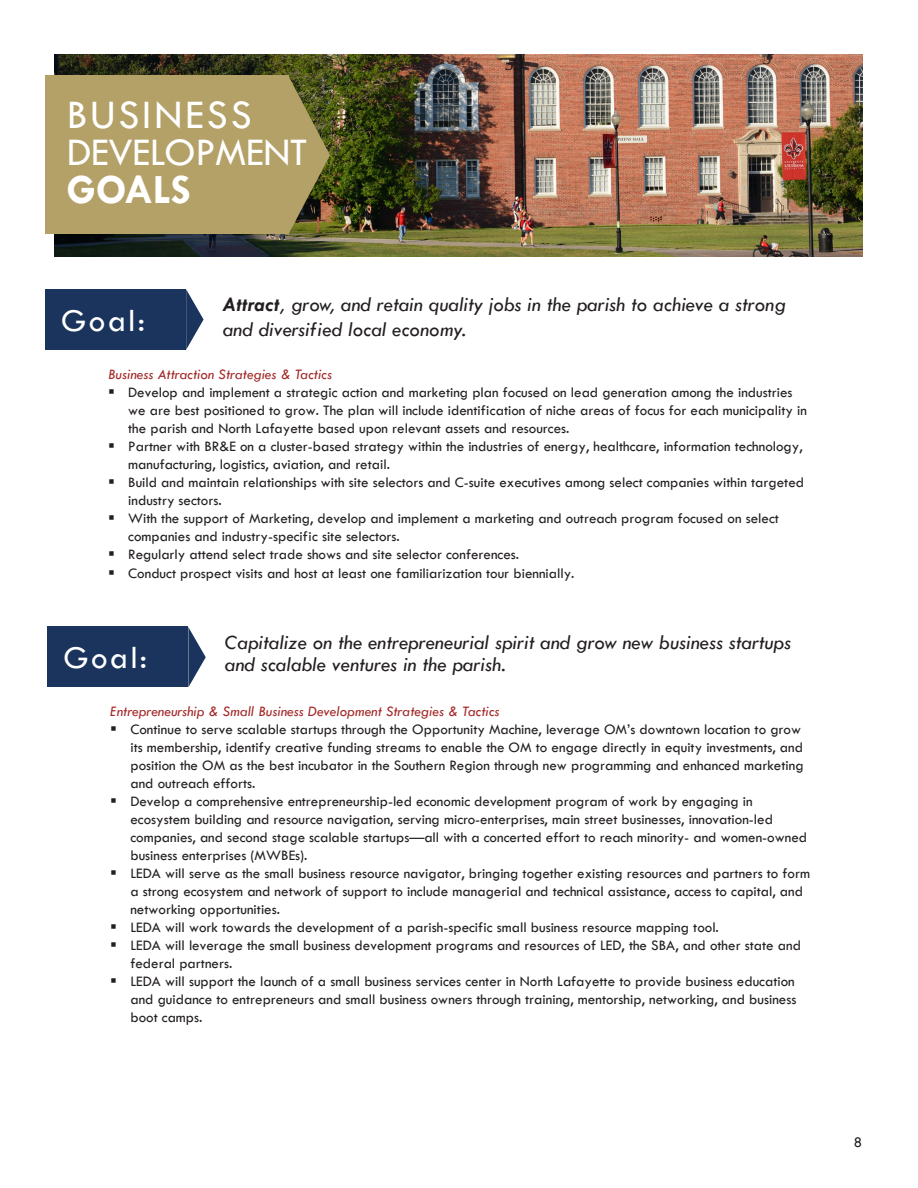
<style>
.page{position:relative;width:918px;height:1188px;background:#fff}
.page>*{position:absolute;margin:0;border:0;box-sizing:border-box;transform-origin:0 0}
.t1{font:42px "Tw Cen";letter-spacing:.07em;color:#fff}
.t2{font:700 42px "Tw Cen";color:#fff}
.t3{font:40.5px "Tw Cen";letter-spacing:-.01em;color:#fff}
.t4{font:33px "Tw Cen";letter-spacing:.07em;color:#fff}
.t5{font:italic 21px "Tw Cen";color:#231f20}
.t6{font:15px/18px "Tw Cen";color:#231f20}
.t7{font:italic 15px "Tw Cen";color:#a32829}
.s1{font-weight:700}
</style>
<div class="page">
<div style="left:45px;top:289px;width:141px;height:60px;background:#1a345d"></div>
<svg style="left:186px;top:289px;width:18px;height:61px"></svg>
<div style="left:48px;top:627px;width:140px;height:60px;background:#1a345d"></div>
<svg style="left:188px;top:627px;width:18px;height:60px"></svg>
<img style="left:54px;top:54px;width:809px;height:202px">
<div style="left:45px;top:75px;width:243px;height:159px;background:#b4a168"></div>
<img style="left:288px;top:76px;width:42px;height:159px">
<p class="t1" style="left:67px;top:89px;width:186px">BUSINESS</p>
<p class="t3" style="left:67px;top:128px;width:242px">DEVELOPMENT</p>
<p class="t2" style="left:67px;top:164px;width:125px">GOALS</p>
<p class="t4" style="left:61px;top:300px;width:85px">Goal:</p>
<p class="t5" style="left:223px;top:292px;width:565px"><span class="s1">Attract</span>, grow, and retain quality jobs in the parish to achieve a strong</p>
<p class="t5" style="left:223px;top:317px;width:245px">and diversified local economy.</p>
<p class="t7" style="left:108px;top:365px;width:226px">Business Attraction Strategies &amp; Tactics</p>
<p class="t6" style="left:128px;top:383px;width:680px">Develop and implement a strategic action and marketing plan focused on lead generation among the industries we are best positioned to grow. The plan will include identification of niche areas of focus for each municipality in the parish and North Lafayette based upon relevant assets and resources.</p>
<p class="t6" style="left:128px;top:437px;width:676px">Partner with BR&amp;E on a cluster-based strategy within the industries of energy, healthcare, information technology, manufacturing, logistics, aviation, and retail.</p>
<p class="t6" style="left:128px;top:473px;width:677px">Build and maintain relationships with site selectors and C-suite executives among select companies within targeted industry sectors.</p>
<p class="t6" style="left:128px;top:509px;width:652px">With the support of Marketing, develop and implement a marketing and outreach program focused on select companies and industry-specific site selectors.</p>
<p class="t6" style="left:128px;top:545px;width:392px">Regularly attend select trade shows and site selector conferences.</p>
<p class="t6" style="left:128px;top:564px;width:448px">Conduct prospect visits and host at least one familiarization tour biennially.</p>
<p class="t5" style="left:225px;top:629px;width:568px">Capitalize on the entrepreneurial spirit and grow new business startups</p>
<p class="t4" style="left:63px;top:638px;width:85px">Goal:</p>
<p class="t5" style="left:225px;top:652px;width:282px">and scalable ventures in the parish.</p>
<p class="t7" style="left:110px;top:703px;width:391px">Entrepreneurship &amp; Small Business Development Strategies &amp; Tactics</p>
<p class="t6" style="left:130px;top:720px;width:675px">Continue to serve scalable startups through the Opportunity Machine, leverage OM’s downtown location to grow its membership, identify creative funding streams to enable the OM to engage directly in equity investments, and position the OM as the best incubator in the Southern Region through new programming and enhanced marketing and outreach efforts.</p>
<p class="t6" style="left:130px;top:792px;width:678px">Develop a comprehensive entrepreneurship-led economic development program of work by engaging in ecosystem building and resource navigation, serving micro-enterprises, main street businesses, innovation-led companies, and second stage scalable startups—all with a concerted effort to reach minority- and women-owned business enterprises (MWBEs).</p>
<p class="t6" style="left:130px;top:864px;width:681px">LEDA will serve as the small business resource navigator, bringing together existing resources and partners to form a strong ecosystem and network of support to include managerial and technical assistance, access to capital, and networking opportunities.</p>
<p class="t6" style="left:130px;top:918px;width:590px">LEDA will work towards the development of a parish-specific small business resource mapping tool.</p>
<p class="t6" style="left:130px;top:936px;width:672px">LEDA will leverage the small business development programs and resources of LED, the SBA, and other state and federal partners.</p>
<p class="t6" style="left:130px;top:972px;width:667px;text-align:justify">LEDA will support the launch of a small business services center in North Lafayette to provide business education and guidance to entrepreneurs and small business owners through training, mentorship, networking, and business boot camps.</p>
<p class="t6" style="left:854px;top:1133px;width:10px">8</p>
</div>
